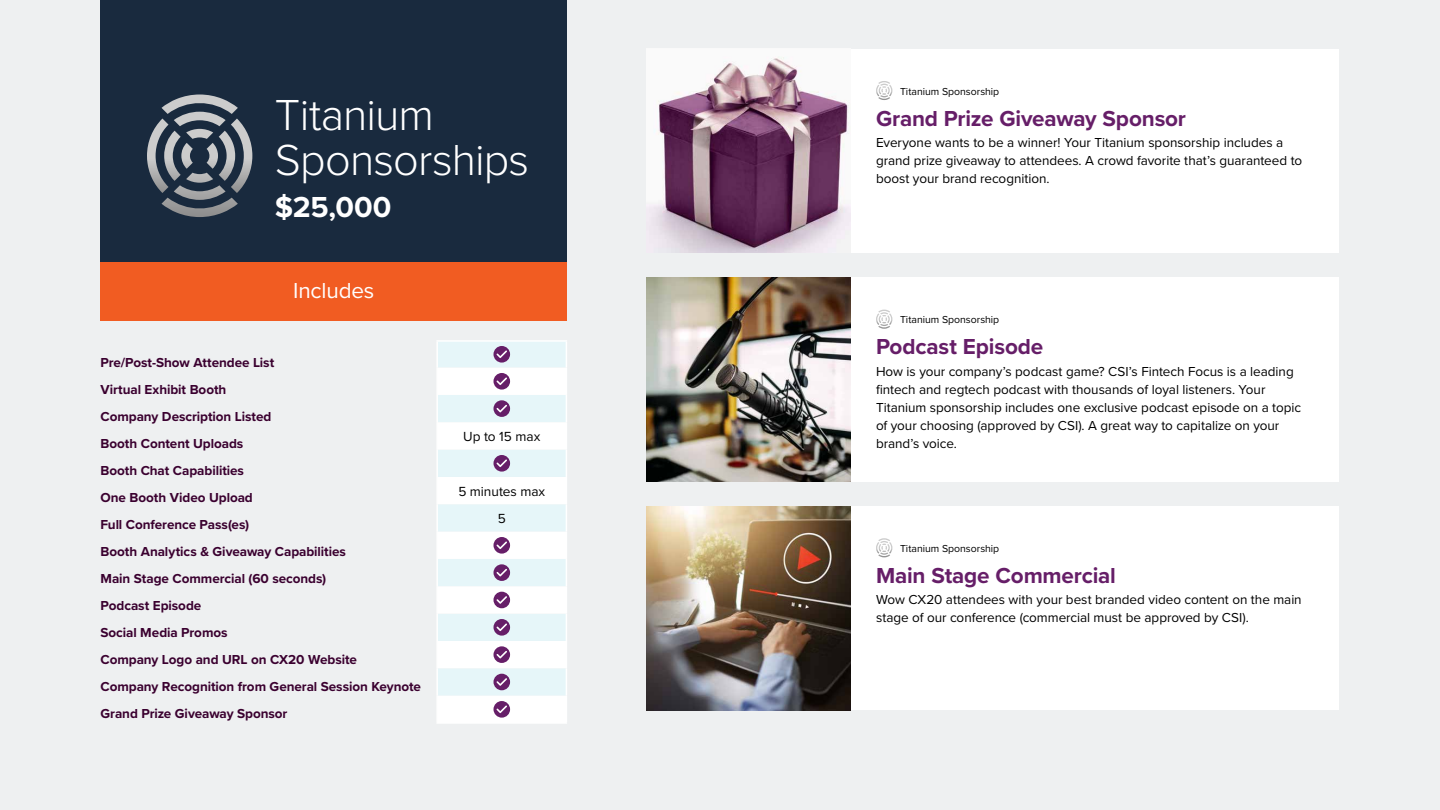
<style>
.page{position:relative;width:1440px;height:810px;background:#eef0f1}
.page>*{position:absolute;margin:0;border:0;box-sizing:border-box;transform-origin:0 0}
.t1{font:300 45px/45px "Proxima Nova";letter-spacing:-.02em;color:#fff}
.t2{font:700 30px "Proxima Nova";color:#fff}
.t3{font:700 22.5px "Proxima Nova";letter-spacing:-.005em;color:#661e68}
.t4{font:22.5px "Proxima Nova";letter-spacing:-.01em;color:#fff}
.t5{font:13.65px/27.4px "Proxima Nova";letter-spacing:-.005em;color:#000;text-align:center}
.t6{font:13.5px/18px "Proxima Nova";letter-spacing:-.005em;color:#000}
.t7{font:700 13.5px/27px "Proxima Nova";letter-spacing:-.005em;color:#3a002f}
.t8{font:10.5px "Proxima Nova";color:#000}
</style>
<div class="page">
<div style="left:100px;top:0;width:467px;height:262px;background:#192a3e"></div>
<div style="left:100px;top:262px;width:467px;height:59px;background:#f15c22"></div>
<div style="left:646px;top:277px;width:694px;height:204px;background:#fff"></div>
<img style="left:646px;top:277px;width:204px;height:204px">
<div style="left:646px;top:506px;width:694px;height:204px;background:#fff"></div>
<img style="left:646px;top:506px;width:204px;height:204px">
<div style="left:646px;top:49px;width:694px;height:204px;background:#fff"></div>
<img style="left:646px;top:57px;width:204px;height:196px">
<svg style="left:147px;top:94px;width:105px;height:123px"></svg>
<svg style="left:876px;top:81px;width:16px;height:19px"></svg>
<svg style="left:876px;top:310px;width:16px;height:19px"></svg>
<svg style="left:876px;top:538px;width:16px;height:19px"></svg>
<hr style="left:436px;top:340px;width:131px;height:2px;background:#fff">
<hr style="left:436px;top:342px;width:2px;height:26px;background:#fff">
<hr style="left:436px;top:368px;width:2px;height:27px;background:#fff">
<hr style="left:436px;top:395px;width:2px;height:27px;background:#fff">
<hr style="left:436px;top:422px;width:2px;height:28px;background:#fff">
<hr style="left:436px;top:450px;width:2px;height:27px;background:#fff">
<hr style="left:436px;top:477px;width:2px;height:27px;background:#fff">
<hr style="left:436px;top:504px;width:2px;height:28px;background:#fff">
<hr style="left:436px;top:532px;width:2px;height:27px;background:#fff">
<hr style="left:436px;top:559px;width:2px;height:27px;background:#fff">
<hr style="left:436px;top:586px;width:2px;height:28px;background:#fff">
<hr style="left:436px;top:614px;width:2px;height:27px;background:#fff">
<hr style="left:436px;top:641px;width:2px;height:27px;background:#fff">
<hr style="left:436px;top:668px;width:2px;height:28px;background:#fff">
<hr style="left:436px;top:696px;width:2px;height:26px;background:#fff">
<hr style="left:436px;top:722px;width:131px;height:2px;background:#fff">
<svg style="left:438px;top:342px;width:129px;height:380px"></svg>
<h1 class="t1" style="left:275px;top:90px;width:256px">Titanium<br>Sponsorships</h1>
<h2 class="t2" style="left:275px;top:185px;width:118px">$25,000</h2>
<h3 class="t4" style="left:293px;top:274px;width:83px">Includes</h3>
<p class="t7" style="left:100px;top:348px;width:322px">Pre/Post-Show Attendee List<br>Virtual Exhibit Booth<br>Company Description Listed<br>Booth Content Uploads<br>Booth Chat Capabilities<br>One Booth Video Upload<br>Full Conference Pass(es)<br>Booth Analytics &amp; Giveaway Capabilities<br>Main Stage Commercial (60 seconds)<br>Podcast Episode<br>Social Media Promos<br>Company Logo and URL on CX20 Website<br>Company Recognition from General Session Keynote<br>Grand Prize Giveaway Sponsor</p>
<p class="t5" style="left:463px;top:423px;width:79px">Up to 15 max</p>
<p class="t5" style="left:458px;top:477px;width:88px">5 minutes max<br>5</p>
<p class="t8" style="left:900px;top:83px;width:101px">Titanium Sponsorship</p>
<h3 class="t3" style="left:876px;top:102px;width:312px">Grand Prize Giveaway Sponsor</h3>
<p class="t6" style="left:876px;top:133px;width:428px">Everyone wants to be a winner! Your Titanium sponsorship includes a grand prize giveaway to attendees. A crowd favorite that’s guaranteed to boost your brand recognition.</p>
<p class="t8" style="left:900px;top:312px;width:101px">Titanium Sponsorship</p>
<h3 class="t3" style="left:876px;top:330px;width:169px">Podcast Episode</h3>
<p class="t6" style="left:876px;top:362px;width:427px">How is your company’s podcast game? CSI’s Fintech Focus is a leading fintech and regtech podcast with thousands of loyal listeners. Your Titanium sponsorship includes one exclusive podcast episode on a topic of your choosing (approved by CSI). A great way to capitalize on your brand’s voice.</p>
<p class="t8" style="left:900px;top:541px;width:101px">Titanium Sponsorship</p>
<h3 class="t3" style="left:876px;top:559px;width:241px">Main Stage Commercial</h3>
<p class="t6" style="left:876px;top:590px;width:427px">Wow CX20 attendees with your best branded video content on the main stage of our conference (commercial must be approved by CSI).</p>
</div>
